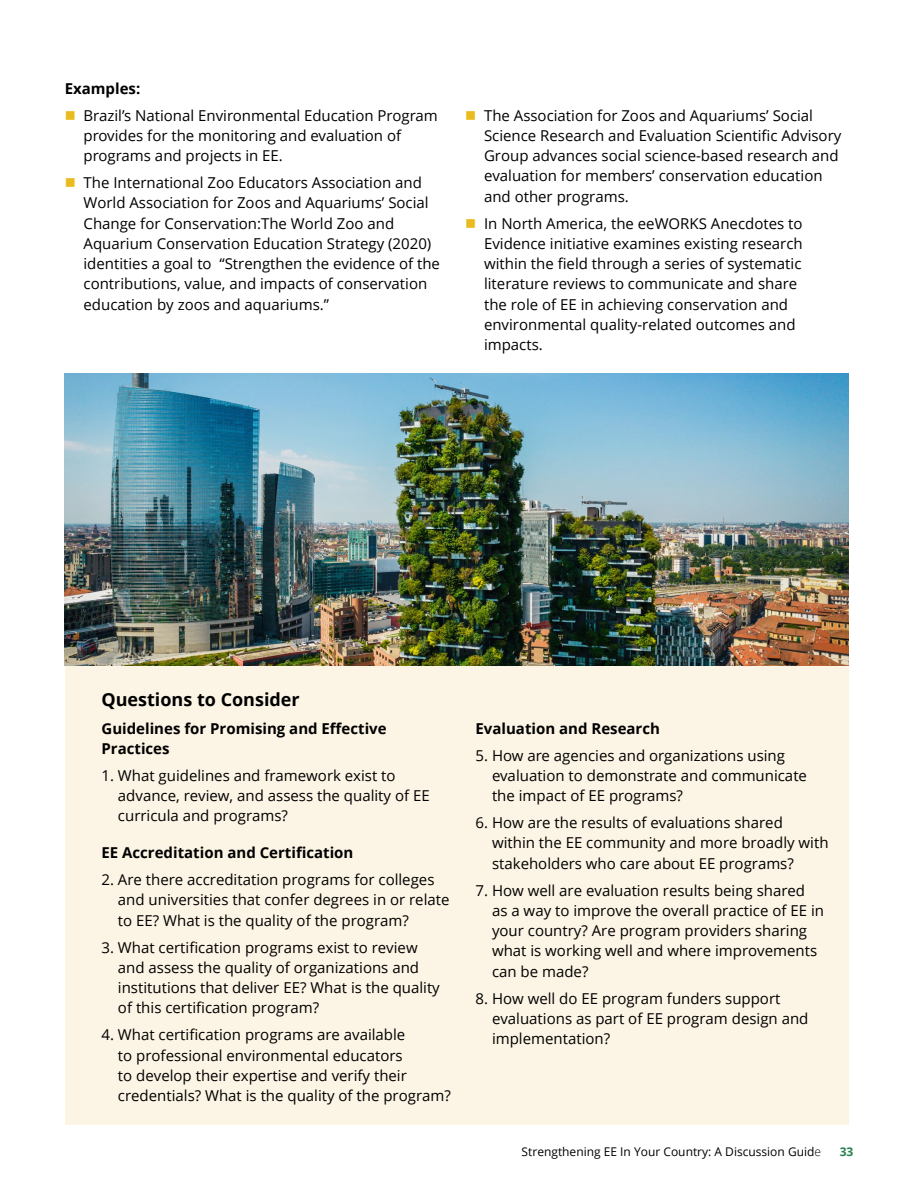
<style>
.page{position:relative;width:918px;height:1188px;background:#fff}
.page>*{position:absolute;margin:0;border:0;box-sizing:border-box;transform-origin:0 0}
.t1{font:700 18px "Open Sans";color:#000}
.t2{font:15px/20.2px "Open Sans";color:#000}
.t3{font:700 15px/20.2px "Open Sans";color:#000}
.t4{font:12px "Open Sans";color:#000}
.t5{font:700 12px "Open Sans";color:#288152}
.s1{color:#eabb1f}
.s2{font-weight:300}
</style>
<div class="page">
<div style="left:65px;top:626px;width:783px;height:499px;background:#fcf4e4"></div>
<img style="left:65px;top:374px;width:783px;height:291px">
<p class="t3" style="left:65px;top:78px;width:77px">Examples:</p>
<p class="t2" style="left:84px;top:105px;width:356px;text-indent:-19px"><span class="s1">■</span> Brazil’s National Environmental Education Program provides for the monitoring and evaluation of programs and projects in EE.</p>
<p class="t2" style="left:84px;top:172px;width:358px;text-indent:-19px"><span class="s1">■</span> The International Zoo Educators Association and World Association for Zoos and Aquariums’ Social Change for Conservation:The World Zoo and Aquarium Conservation Education Strategy (2020) identities a goal to “Strengthen the evidence of the contributions, value, and impacts of conservation education by zoos and aquariums.”</p>
<p class="t2" style="left:484px;top:105px;width:359px;text-indent:-19px"><span class="s1">■</span> The Association for Zoos and Aquariums’ Social Science Research and Evaluation Scientific Advisory Group advances social science-based research and evaluation for members’ conservation education and other programs.</p>
<p class="t2" style="left:484px;top:213px;width:320px;text-indent:-19px"><span class="s1">■</span> In North America, the eeWORKS Anecdotes to Evidence initiative examines existing research within the field through a series of systematic literature reviews to communicate and share the role of EE in achieving conservation and environmental quality-related outcomes and impacts.</p>
<p class="t1" style="left:101px;top:686px;width:200px">Questions to Consider</p>
<p class="t3" style="left:102px;top:718px;width:287px">Guidelines for Promising and Effective<br>Practices</p>
<p class="t2" style="left:118px;top:765px;width:313px;text-indent:-16px">1. What guidelines and framework exist to advance, review, and assess the quality of EE curricula and programs?</p>
<p class="t3" style="left:102px;top:842px;width:253px">EE Accreditation and Certification</p>
<p class="t2" style="left:118px;top:869px;width:333px;text-indent:-16px">2. Are there accreditation programs for colleges and universities that confer degrees in or relate to EE? What is the quality of the program?</p>
<p class="t2" style="left:118px;top:937px;width:323px;text-indent:-16px">3. What certification programs exist to review and assess the quality of organizations and institutions that deliver EE? What is the quality of this certification program?</p>
<p class="t2" style="left:118px;top:1024px;width:334px;text-indent:-16px">4. What certification programs are available<br>to professional environmental educators<br>to develop their expertise and verify their credentials? What is the quality of the program?</p>
<p class="t3" style="left:476px;top:718px;width:186px">Evaluation and Research</p>
<p class="t2" style="left:492px;top:745px;width:317px;text-indent:-16px">5. How are agencies and organizations using evaluation to demonstrate and communicate the impact of EE programs?</p>
<p class="t2" style="left:492px;top:812px;width:338px;text-indent:-16px">6. How are the results of evaluations shared within the EE community and more broadly with stakeholders who care about EE programs?</p>
<p class="t2" style="left:492px;top:880px;width:334px;text-indent:-16px">7. How well are evaluation results being shared as a way to improve the overall practice of EE in your country? Are program providers sharing what is working well and where improvements can be made?</p>
<p class="t2" style="left:492px;top:988px;width:318px;text-indent:-16px">8. How well do EE program funders support evaluations as part of EE program design and implementation?</p>
<p class="t4" style="left:522px;top:1144px;width:301px">Strengthening EE In Your Country: A Discussion Guid<span class="s2">e</span></p>
<p class="t5" style="left:840px;top:1143px;width:15px">33</p>
</div>
